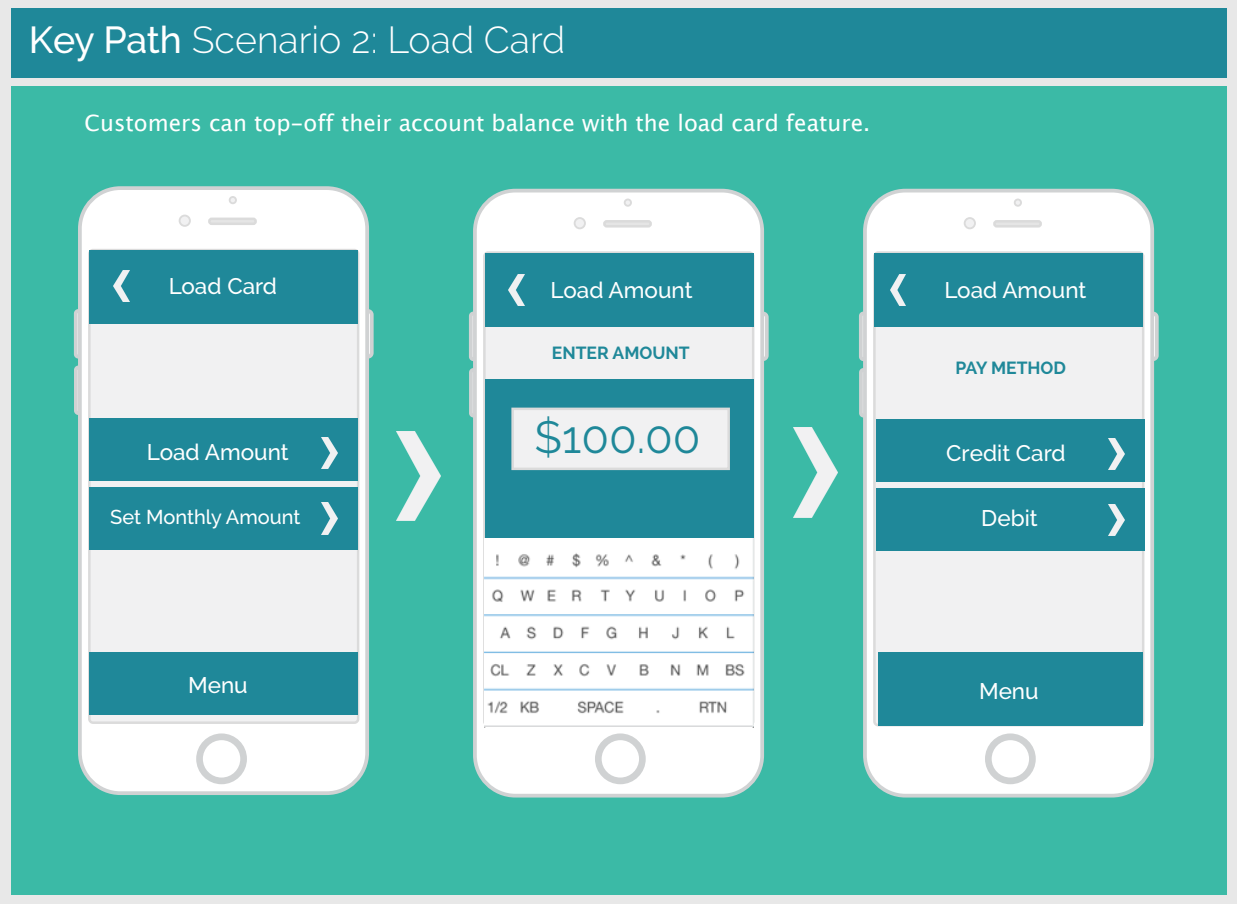
<style>
.page{position:relative;width:1237px;height:904px;background:#e8e8e8}
.page>*{position:absolute;margin:0;border:0;box-sizing:border-box;transform-origin:0 0}
.t1{font:45px "Raleway";color:#1f8899}
.t2{font:300 37.5px "Raleway";color:#fff}
.t3{font:500 22.5px "Raleway";color:#fff}
.t4{font:22.5px "Lucida Grande";color:#fff}
.t5{font:500 20px "Raleway";color:#fff}
.t6{font:700 17.5px "Raleway";color:#1f8899}
.s1{font-weight:500}
</style>
<div class="page">
<div style="left:11px;top:86px;width:1215px;height:808px;background:#3bbaa6"></div>
<div style="left:11px;top:8px;width:1215px;height:70px;background:#1f8899"></div>
<div style="left:74px;top:309px;width:38px;height:49px;border:4px solid #d0d2d3;border-radius:2px"></div>
<div style="left:336px;top:309px;width:38px;height:49px;border:4px solid #d0d2d3;border-radius:4px"></div>
<div style="left:74px;top:365px;width:38px;height:50px;border:4px solid #d0d2d3;border-radius:2px"></div>
<div style="left:80px;top:188px;width:287px;height:605px;background:#fff;border-radius:40px"></div>
<div style="left:78px;top:186px;width:291px;height:609px;border:4px solid #d0d2d3;border-radius:40px"></div>
<div style="left:89px;top:250px;width:269px;height:472px;background:#f1f1f2;border-radius:4px"></div>
<div style="left:88px;top:249px;width:271px;height:475px;border:2px solid #dbdbdb;border-radius:4px"></div>
<div style="left:180px;top:215px;width:10px;height:11px;background:#f1f1f2;border-radius:50%"></div>
<div style="left:179px;top:215px;width:12px;height:12px;border:2px solid #dbdbdb;border-radius:50%"></div>
<div style="left:229px;top:196px;width:8px;height:8px;border:2px solid #dbdbdb;border-radius:50%"></div>
<svg style="left:199px;top:738px;width:45px;height:44px"></svg>
<div style="left:201px;top:738px;width:41px;height:41px;background:#fff;border-radius:50%"></div>
<div style="left:196px;top:733px;width:51px;height:51px;border:4px solid #d0d2d3;border-radius:50%"></div>
<div style="left:199px;top:736px;width:45px;height:45px;border:4px solid #d0d2d3;border-radius:50%"></div>
<div style="left:209px;top:219px;width:47px;height:5px;background:#e5e5e5;border-radius:2px"></div>
<div style="left:208px;top:218px;width:49px;height:7px;border:2px solid #dbdbdb;border-radius:2px"></div>
<div style="left:469px;top:312px;width:38px;height:49px;border:4px solid #d0d2d3;border-radius:2px"></div>
<div style="left:731px;top:312px;width:38px;height:49px;border:4px solid #d0d2d3;border-radius:4px"></div>
<div style="left:469px;top:368px;width:38px;height:49px;border:4px solid #d0d2d3;border-radius:2px"></div>
<div style="left:475px;top:191px;width:287px;height:604px;background:#fff;border-radius:40px"></div>
<div style="left:473px;top:189px;width:291px;height:608px;border:4px solid #d0d2d3;border-radius:40px"></div>
<div style="left:484px;top:252px;width:269px;height:473px;background:#f1f1f2;border-radius:4px"></div>
<div style="left:575px;top:218px;width:10px;height:10px;background:#f1f1f2;border-radius:50%"></div>
<div style="left:574px;top:217px;width:12px;height:12px;border:2px solid #dbdbdb;border-radius:50%"></div>
<div style="left:625px;top:199px;width:6px;height:7px;background:#f1f1f2;border-radius:50%"></div>
<div style="left:624px;top:198px;width:8px;height:9px;border:2px solid #dbdbdb;border-radius:50%"></div>
<svg style="left:598px;top:738px;width:45px;height:44px"></svg>
<div style="left:600px;top:738px;width:41px;height:41px;background:#fff;border-radius:50%"></div>
<div style="left:595px;top:733px;width:51px;height:51px;border:4px solid #d0d2d3;border-radius:50%"></div>
<div style="left:598px;top:736px;width:45px;height:45px;border:4px solid #d0d2d3;border-radius:50%"></div>
<div style="left:604px;top:221px;width:47px;height:5px;background:#e5e5e5;border-radius:2px"></div>
<div style="left:603px;top:220px;width:49px;height:8px;border:2px solid #dbdbdb;border-radius:2px"></div>
<div style="left:859px;top:312px;width:38px;height:49px;border:4px solid #d0d2d3;border-radius:2px"></div>
<div style="left:1121px;top:312px;width:38px;height:49px;border:4px solid #d0d2d3;border-radius:4px"></div>
<div style="left:859px;top:368px;width:38px;height:49px;border:4px solid #d0d2d3;border-radius:2px"></div>
<div style="left:865px;top:191px;width:287px;height:604px;background:#fff;border-radius:40px"></div>
<div style="left:863px;top:189px;width:291px;height:608px;border:4px solid #d0d2d3;border-radius:40px"></div>
<div style="left:874px;top:252px;width:269px;height:473px;background:#f1f1f2;border-radius:4px"></div>
<div style="left:965px;top:218px;width:10px;height:10px;background:#f1f1f2;border-radius:50%"></div>
<div style="left:964px;top:217px;width:12px;height:12px;border:2px solid #dbdbdb;border-radius:50%"></div>
<div style="left:1015px;top:199px;width:6px;height:7px;background:#f1f1f2;border-radius:50%"></div>
<div style="left:1014px;top:198px;width:8px;height:9px;border:2px solid #dbdbdb;border-radius:50%"></div>
<svg style="left:988px;top:738px;width:45px;height:44px"></svg>
<div style="left:990px;top:738px;width:41px;height:41px;background:#fff;border-radius:50%"></div>
<div style="left:985px;top:733px;width:51px;height:51px;border:4px solid #d0d2d3;border-radius:50%"></div>
<div style="left:988px;top:736px;width:45px;height:45px;border:4px solid #d0d2d3;border-radius:50%"></div>
<div style="left:994px;top:221px;width:47px;height:5px;background:#e5e5e5;border-radius:2px"></div>
<div style="left:993px;top:220px;width:49px;height:8px;border:2px solid #dbdbdb;border-radius:2px"></div>
<div style="left:89px;top:250px;width:269px;height:74px;background:#1f8899"></div>
<div style="left:89px;top:418px;width:269px;height:63px;background:#1f8899"></div>
<div style="left:89px;top:487px;width:269px;height:63px;background:#1f8899"></div>
<div style="left:89px;top:652px;width:269px;height:63px;background:#1f8899"></div>
<div style="left:485px;top:253px;width:268px;height:74px;background:#1f8899"></div>
<div style="left:485px;top:379px;width:268px;height:347px;background:#1f8899"></div>
<div style="left:874px;top:253px;width:269px;height:74px;background:#1f8899"></div>
<div style="left:878px;top:652px;width:265px;height:74px;background:#1f8899"></div>
<img style="left:890px;top:274px;width:15px;height:32px">
<img style="left:322px;top:438px;width:15px;height:31px">
<img style="left:322px;top:503px;width:15px;height:31px">
<div style="left:511px;top:408px;width:219px;height:62px;background:#f1f1f2;border:2px solid #dbdbdb"></div>
<img style="left:485px;top:538px;width:268px;height:187px">
<hr style="left:484px;top:725px;width:269px;height:2px;background:#d0d2d3">
<img style="left:509px;top:274px;width:15px;height:32px">
<img style="left:114px;top:271px;width:15px;height:31px">
<div style="left:876px;top:419px;width:269px;height:63px;background:#1f8899"></div>
<div style="left:876px;top:488px;width:269px;height:63px;background:#1f8899"></div>
<img style="left:1109px;top:439px;width:15px;height:31px">
<img style="left:1109px;top:504px;width:15px;height:31px">
<img style="left:397px;top:431px;width:44px;height:89px">
<img style="left:793px;top:428px;width:45px;height:89px">
<p class="t2" style="left:29px;top:17px;width:538px"><span class="s1">Key Path</span> Scenario 2: Load Card</p>
<p class="t4" style="left:85px;top:110px;width:787px">Customers can top-off their account balance with the load card feature.</p>
<p class="t3" style="left:169px;top:273px;width:110px">Load Card</p>
<p class="t3" style="left:147px;top:439px;width:143px">Load Amount</p>
<p class="t5" style="left:110px;top:505px;width:192px">Set Monthly Amount</p>
<p class="t3" style="left:551px;top:277px;width:143px">Load Amount</p>
<p class="t6" style="left:552px;top:342px;width:139px">ENTER AMOUNT</p>
<p class="t1" style="left:534px;top:411px;width:168px">$100.00</p>
<p class="t3" style="left:944px;top:277px;width:143px">Load Amount</p>
<p class="t6" style="left:956px;top:358px;width:112px">PAY METHOD</p>
<p class="t3" style="left:946px;top:440px;width:121px">Credit Card</p>
<p class="t3" style="left:981px;top:505px;width:58px">Debit</p>
<p class="t3" style="left:188px;top:671px;width:61px">Menu</p>
<p class="t3" style="left:979px;top:678px;width:61px">Menu</p>
</div>
